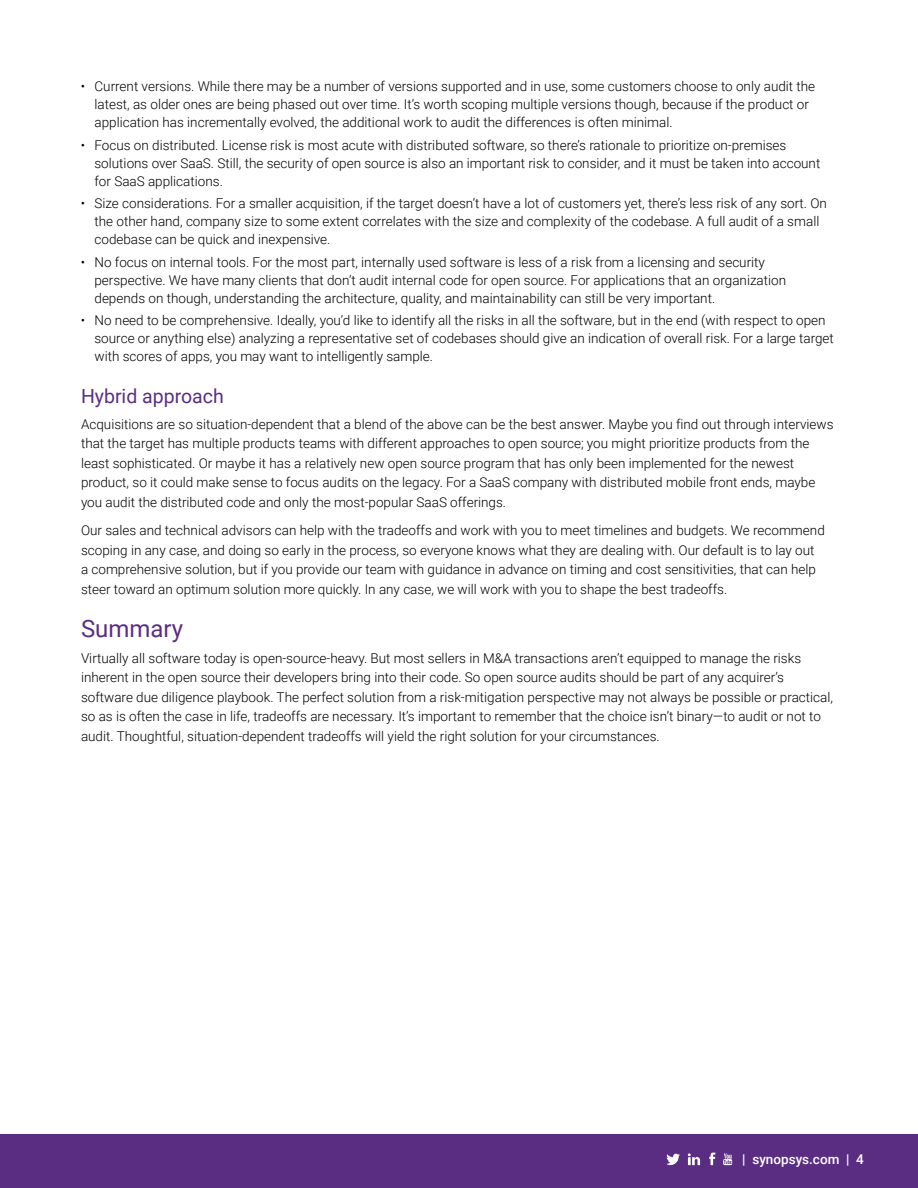
<style>
.page{position:relative;width:918px;height:1188px;background:#fff}
.page>*{position:absolute;margin:0;border:0;box-sizing:border-box;transform-origin:0 0}
.t1{font:24px "Roboto";color:#5a2d83}
.t2{font:19.5px "Roboto";color:#5a2d83}
.t3{font:300 13.5px/19.5px "Roboto";color:#000}
.t4{font:500 13.5px "Roboto";color:#fff}
</style>
<div class="page">
<div style="left:0;top:1134px;width:918px;height:54px;background:#5a2d83"></div>
<svg style="left:667px;top:1153px;width:13px;height:12px"></svg>
<svg style="left:709px;top:1152px;width:7px;height:13px"></svg>
<svg style="left:723px;top:1153px;width:9px;height:12px"></svg>
<svg style="left:688px;top:1153px;width:12px;height:12px"></svg>
<p class="t3" style="left:94px;top:77px;width:722px;line-height:18px;text-indent:-14px">• Current versions. While there may be a number of versions supported and in use, some customers choose to only audit the latest, as older ones are being phased out over time. It’s worth scoping multiple versions though, because if the product or application has incrementally evolved, the additional work to audit the differences is often minimal.</p>
<p class="t3" style="left:94px;top:135px;width:727px;line-height:18px;text-indent:-14px">• Focus on distributed. License risk is most acute with distributed software, so there’s rationale to prioritize on-premises solutions over SaaS. Still, the security of open source is also an important risk to consider, and it must be taken into account for SaaS applications.</p>
<p class="t3" style="left:94px;top:194px;width:734px;line-height:18px;text-indent:-14px">• Size considerations. For a smaller acquisition, if the target doesn’t have a lot of customers yet, there’s less risk of any sort. On the other hand, company size to some extent correlates with the size and complexity of the codebase. A full audit of a small codebase can be quick and inexpensive.</p>
<p class="t3" style="left:94px;top:252px;width:693px;line-height:18px;text-indent:-14px">• No focus on internal tools. For the most part, internally used software is less of a risk from a licensing and security perspective. We have many clients that don’t audit internal code for open source. For applications that an organization depends on though, understanding the architecture, quality, and maintainability can still be very important.</p>
<p class="t3" style="left:94px;top:311px;width:741px;line-height:18px;text-indent:-14px">• No need to be comprehensive. Ideally, you’d like to identify all the risks in all the software, but in the end (with respect to open source or anything else) analyzing a representative set of codebases should give an indication of overall risk. For a large target with scores of apps, you may want to intelligently sample.</p>
<h2 class="t2" style="left:81px;top:383px;width:144px">Hybrid approach</h2>
<p class="t3" style="left:81px;top:414px;width:754px">Acquisitions are so situation-dependent that a blend of the above can be the best answer. Maybe you find out through interviews that the target has multiple products teams with different approaches to open source; you might prioritize products from the least sophisticated. Or maybe it has a relatively new open source program that has only been implemented for the newest product, so it could make sense to focus audits on the legacy. For a SaaS company with distributed mobile front ends, maybe you audit the distributed code and only the most-popular SaaS offerings.</p>
<p class="t3" style="left:81px;top:520px;width:745px">Our sales and technical advisors can help with the tradeoffs and work with you to meet timelines and budgets. We recommend scoping in any case, and doing so early in the process, so everyone knows what they are dealing with. Our default is to lay out a comprehensive solution, but if you provide our team with guidance in advance on timing and cost sensitivities, that can help steer toward an optimum solution more quickly. In any case, we will work with you to shape the best tradeoffs.</p>
<h1 class="t1" style="left:81px;top:612px;width:104px">Summary</h1>
<p class="t3" style="left:81px;top:648px;width:754px">Virtually all software today is open-source-heavy. But most sellers in M&amp;A transactions aren’t equipped to manage the risks inherent in the open source their developers bring into their code. So open source audits should be part of any acquirer’s software due diligence playbook. The perfect solution from a risk-mitigation perspective may not always be possible or practical, so as is often the case in life, tradeoffs are necessary. It’s important to remember that the choice isn’t binary—to audit or not to audit. Thoughtful, situation-dependent tradeoffs will yield the right solution for your circumstances.</p>
<p class="t4" style="left:742px;top:1149px;width:123px">| synopsys.com | 4</p>
</div>
